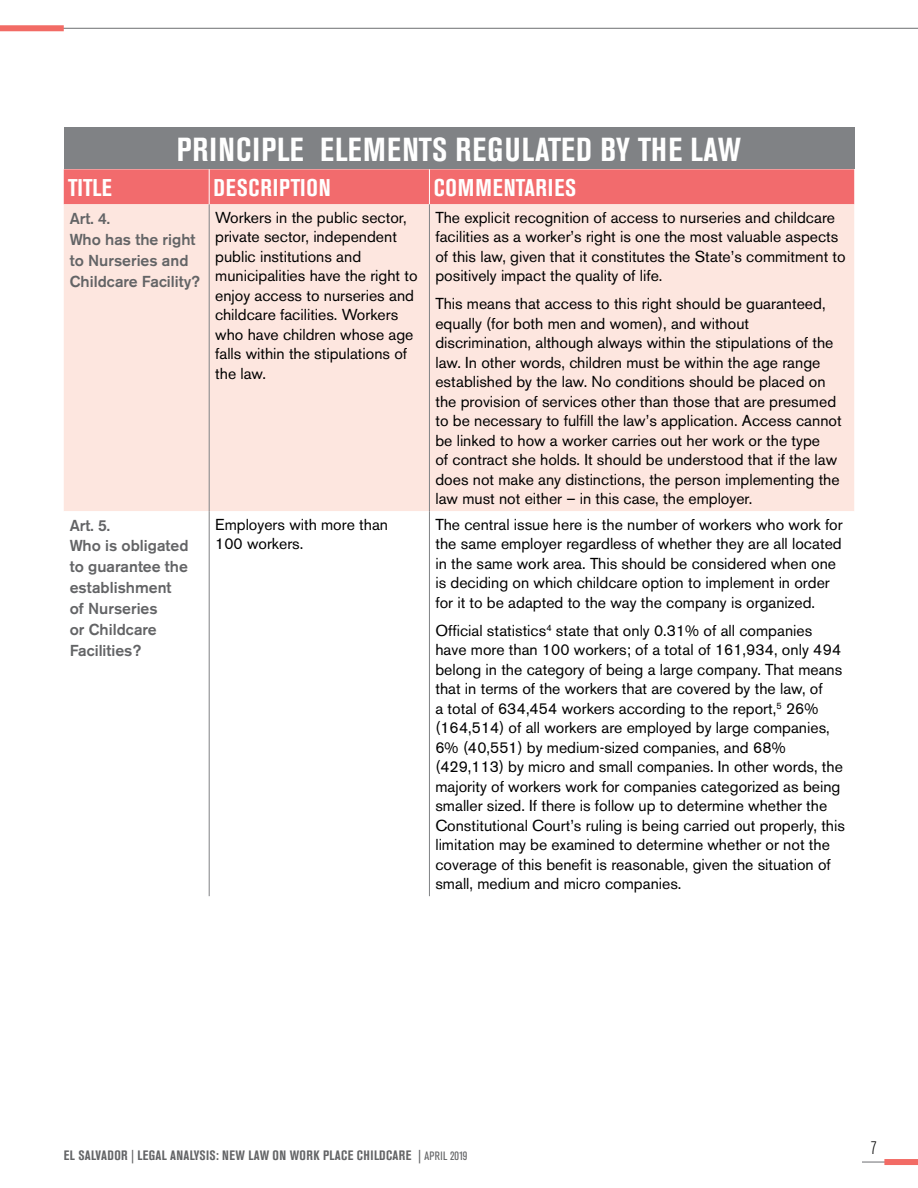
<style>
.page{position:relative;width:918px;height:1188px;background:#fff}
.page>*{position:absolute;margin:0;border:0;box-sizing:border-box;transform-origin:0 0}
.t1{font:700 condensed 33px "Akzidenz Grotesk BE";letter-spacing:.035em;color:#fff}
.t2{font:700 condensed 24px "Akzidenz Grotesk BE";letter-spacing:.035em;color:#fff}
.t3{font:300 condensed 18px "Akzidenz Grotesk BE";color:#000}
.t4{font:15.75px/19.5px "Akzidenz Grotesk BE";color:#000}
.t5{font:500 15.75px/21px "Akzidenz Grotesk BE";color:#636466}
.t6{font:700 condensed 13.5px "Akzidenz Grotesk BE";letter-spacing:.02em;color:#636466}
.s1{font-weight:400;font-size:12px}
</style>
<div class="page">
<svg style="left:862px;top:1162px;width:22px;height:1px"></svg>
<div style="left:884px;top:1159px;width:34px;height:6px;background:#f26b65"></div>
<hr style="left:0;top:28px;width:918px;height:1px;background:#6d6e71">
<div style="left:0;top:25px;width:64px;height:6px;background:#f26b65"></div>
<div style="left:64px;top:128px;width:790px;height:41px;background:#808285"></div>
<div style="left:64px;top:169px;width:790px;height:35px;background:#f26b6d"></div>
<div style="left:64px;top:204px;width:790px;height:307px;background:#fde6df"></div>
<hr style="left:209px;top:169px;width:1px;height:35px;background:#fff">
<hr style="left:429px;top:169px;width:1px;height:35px;background:#fff">
<hr style="left:209px;top:204px;width:1px;height:307px;background:#808285">
<hr style="left:429px;top:204px;width:1px;height:307px;background:#808285">
<hr style="left:209px;top:511px;width:1px;height:385px;background:#808285">
<hr style="left:429px;top:511px;width:1px;height:385px;background:#808285">
<h1 class="t1" style="left:177px;top:130px;width:566px">PRINCIPLE ELEMENTS REGULATED BY THE LAW</h1>
<h2 class="t2" style="left:68px;top:174px;width:45px">TITLE</h2>
<h2 class="t2" style="left:213px;top:174px;width:119px">DESCRIPTION</h2>
<h2 class="t2" style="left:434px;top:174px;width:144px">COMMENTARIES</h2>
<p class="t5" style="left:70px;top:208px;width:132px">Art. 4.<br>Who has the right to Nurseries and<br>Childcare Facility?</p>
<p class="t4" style="left:215px;top:208px;width:204px">Workers in the public sector, private sector, independent public institutions and municipalities have the right to enjoy access to nurseries and childcare facilities. Workers who have children whose age falls within the stipulations of the law.</p>
<p class="t4" style="left:435px;top:208px;width:412px">The explicit recognition of access to nurseries and childcare facilities as a worker’s right is one the most valuable aspects of this law, given that it constitutes the State’s commitment to positively impact the quality of life.</p>
<p class="t4" style="left:435px;top:294px;width:408px">This means that access to this right should be guaranteed, equally (for both men and women), and without discrimination, although always within the stipulations of the law. In other words, children must be within the age range established by the law. No conditions should be placed on the provision of services other than those that are presumed to be necessary to fulfill the law’s application. Access cannot be linked to how a worker carries out her work or the type<br>of contract she holds. It should be understood that if the law does not make any distinctions, the person implementing the law must not either – in this case, the employer.</p>
<p class="t5" style="left:70px;top:514px;width:120px">Art. 5.<br>Who is obligated to guarantee the establishment of Nurseries<br>or Childcare<br>Facilities?</p>
<p class="t4" style="left:215px;top:515px;width:174px">Employers with more than<br>100 workers.</p>
<p class="t4" style="left:435px;top:515px;width:409px">The central issue here is the number of workers who work for the same employer regardless of whether they are all located in the same work area. This should be considered when one is deciding on which childcare option to implement in order for it to be adapted to the way the company is organized.</p>
<p class="t4" style="left:435px;top:621px;width:411px">Official statistics<sup>4</sup> state that only 0.31% of all companies have more than 100 workers; of a total of 161,934, only 494 belong in the category of being a large company. That means that in terms of the workers that are covered by the law, of<br>a total of 634,454 workers according to the report,<sup>5</sup> 26% (164,514) of all workers are employed by large companies, 6% (40,551) by medium-sized companies, and 68% (429,113) by micro and small companies. In other words, the majority of workers work for companies categorized as being smaller sized. If there is follow up to determine whether the Constitutional Court’s ruling is being carried out properly, this limitation may be examined to determine whether or not the coverage of this benefit is reasonable, given the situation of small, medium and micro companies.</p>
<p class="t6" style="left:64px;top:1148px;width:405px">EL SALVADOR | LEGAL ANALYSIS: NEW LAW ON WORK PLACE CHILDCARE | <span class="s1">APRIL 2019</span></p>
<p class="t3" style="left:870px;top:1138px;width:8px">7</p>
</div>
